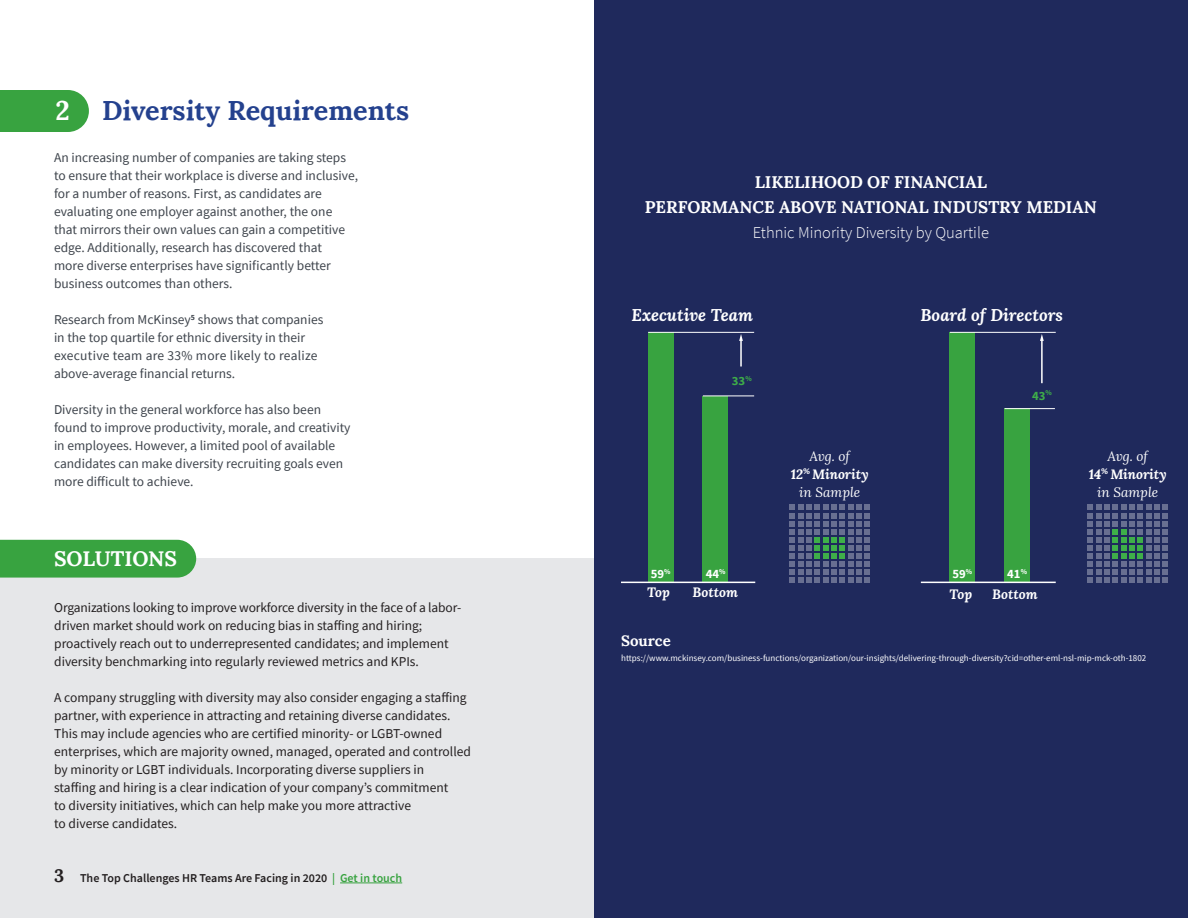
<style>
.page{position:relative;width:1188px;height:918px;background:#fff}
.page>*{position:absolute;margin:0;border:0;box-sizing:border-box;transform-origin:0 0}
.t1{font:700 27px "Lora";color:#24418e}
.t2{font:700 27px "Lora";color:#fff}
.t3{font:700 21px "Lora";letter-spacing:-.005em;color:#fff}
.t4{font:700 18px "Lora";color:#231f20}
.t5{font:700 16.95px/25.3px "Lora";color:#fff;text-align:center}
.t6{font:italic 700 16.95px "Lora";color:#fff}
.Intro{font:300 16.5px "Source Sans Pro";color:#fff}
.t7{font:700 15px "Lora";color:#fff}
.Intro-2{font:13.5px/18px "Source Sans Pro";color:#231f20}
.Intro-3{font:13.5px/18px "Source Sans Pro";color:#3e444c}
.t8{font:italic 13.5px/18px "Lora";color:#fff;text-align:center}
.t9{font:italic 700 13.5px "Lora";color:#fff}
.Intro-4{font:700 12.6px "Source Sans Pro";color:#fff}
.Intro-5{font:700 12.6px "Source Sans Pro";color:#3eae49}
.Intro-6{font:600 12px "Source Sans Pro";color:#231f20}
.t10{font:9px "Source Sans Pro";color:#fff}
.s1{color:#38a340}
.s2{font-weight:700}
</style>
<div class="page">
<div style="left:594px;top:0;width:594px;height:918px;background:#1f295c"></div>
<div style="left:0;top:90px;width:89px;height:42px;background:#38a340"></div>
<div style="left:703px;top:396px;width:25px;height:186px;background:#38a340"></div>
<div style="left:648px;top:332px;width:25px;height:250px;background:#38a340"></div>
<div style="left:1005px;top:409px;width:25px;height:173px;background:#38a340"></div>
<div style="left:950px;top:332px;width:25px;height:250px;background:#38a340"></div>
<hr style="left:740px;top:340px;width:2px;height:27px;background:#fff">
<svg style="left:739px;top:334px;width:4px;height:7px"></svg>
<hr style="left:1005px;top:408px;width:50px;height:1px;background:#fff">
<hr style="left:703px;top:396px;width:51px;height:1px;background:#fff">
<hr style="left:648px;top:332px;width:106px;height:1px;background:#fff">
<hr style="left:950px;top:332px;width:106px;height:1px;background:#fff">
<hr style="left:621px;top:582px;width:134px;height:1px;background:#fff">
<hr style="left:921px;top:582px;width:135px;height:1px;background:#fff">
<hr style="left:1041px;top:340px;width:2px;height:43px;background:#fff">
<svg style="left:1040px;top:334px;width:4px;height:7px"></svg>
<svg style="left:790px;top:505px;width:80px;height:78px"></svg>
<svg style="left:1088px;top:505px;width:80px;height:78px"></svg>
<div style="left:0;top:558px;width:594px;height:360px;background:#e6e7e9"></div>
<div style="left:0;top:540px;width:196px;height:38px;background:#38a340"></div>
<hr style="left:340px;top:883px;width:62px;height:1px;background:#38a340">
<h4 class="t2" style="left:56px;top:87px;width:16px">2</h4>
<h4 class="t1" style="left:102px;top:87px;width:309px">Diversity Requirements</h4>
<p class="Intro-3" style="left:54px;top:148px;width:306px">An increasing number of companies are taking steps to ensure that their workplace is diverse and inclusive, for a number of reasons. First, as candidates are evaluating one employer against another, the one that mirrors their own values can gain a competitive edge. Additionally, research has discovered that<br>more diverse enterprises have significantly better business outcomes than others.</p>
<p class="Intro-3" style="left:54px;top:310px;width:271px">Research from McKinsey<sup>5</sup> shows that companies in the top quartile for ethnic diversity in their executive team are 33% more likely to realize above-average financial returns.</p>
<p class="Intro-3" style="left:54px;top:400px;width:298px">Diversity in the general workforce has also been found to improve productivity, morale, and creativity in employees. However, a limited pool of available candidates can make diversity recruiting goals even more difficult to achieve.</p>
<h4 class="t3" style="left:54px;top:540px;width:125px">SOLUTIONS</h4>
<p class="Intro-2" style="left:54px;top:598px;width:408px">Organizations looking to improve workforce diversity in the face of a labor&shy;driven market should work on reducing bias in staffing and hiring; proactively reach out to underrepresented candidates; and implement diversity benchmarking into regularly reviewed metrics and KPIs.</p>
<p class="Intro-2" style="left:54px;top:688px;width:418px">A company struggling with diversity may also consider engaging a staffing partner, with experience in attracting and retaining diverse candidates.<br>This may include agencies who are certified minority- or LGBT-owned enterprises, which are majority owned, managed, operated and controlled by minority or LGBT individuals. Incorporating diverse suppliers in<br>staffing and hiring is a clear indication of your company’s commitment<br>to diversity initiatives, which can help make you more attractive<br>to diverse candidates.</p>
<h4 class="t4" style="left:54px;top:860px;width:12px">3</h4>
<p class="Intro-6" style="left:80px;top:870px;width:324px">The Top Challenges HR Teams Are Facing in 2020 <span class="s1">| Get in touch</span></p>
<h4 class="t5" style="left:645px;top:168px;width:453px">LIKELIHOOD OF FINANCIAL<br>PERFORMANCE ABOVE NATIONAL INDUSTRY MEDIAN</h4>
<p class="Intro" style="left:753px;top:222px;width:238px">Ethnic Minority Diversity by Quartile</p>
<h4 class="t6" style="left:632px;top:303px;width:123px">Executive Team</h4>
<p class="Intro-5" style="left:732px;top:372px;width:21px">33<sup>%</sup></p>
<h4 class="t8" style="left:791px;top:447px;width:79px">Avg. of<br><span class="s2">12</span><sup>%</sup> <span class="s2">Minority </span>in Sample</h4>
<h4 class="t6" style="left:921px;top:303px;width:144px">Board of Directors</h4>
<p class="Intro-5" style="left:1032px;top:387px;width:21px">43<sup>%</sup></p>
<h4 class="t8" style="left:1089px;top:447px;width:80px">Avg. of<br><span class="s2">14</span><sup>%</sup> <span class="s2">Minority </span>in Sample</h4>
<p class="Intro-4" style="left:651px;top:565px;width:21px">59<sup>%</sup></p>
<p class="Intro-4" style="left:706px;top:565px;width:21px">44<sup>%</sup></p>
<p class="Intro-4" style="left:953px;top:565px;width:21px">59<sup>%</sup></p>
<p class="Intro-4" style="left:1007px;top:565px;width:21px">41<sup>%</sup></p>
<h4 class="t9" style="left:647px;top:583px;width:24px">Top</h4>
<h4 class="t9" style="left:693px;top:583px;width:47px">Bottom</h4>
<h4 class="t9" style="left:949px;top:584px;width:24px">Top</h4>
<h4 class="t9" style="left:992px;top:584px;width:47px">Bottom</h4>
<h6 class="t7" style="left:621px;top:628px;width:51px">Source</h6>
<h6 class="t10" style="left:621px;top:652px;width:527px">https://www.mckinsey.com/business-functions/organization/our-insights/delivering-through-diversity?cid=other-eml-nsl-mip-mck-oth-1802</h6>
</div>
